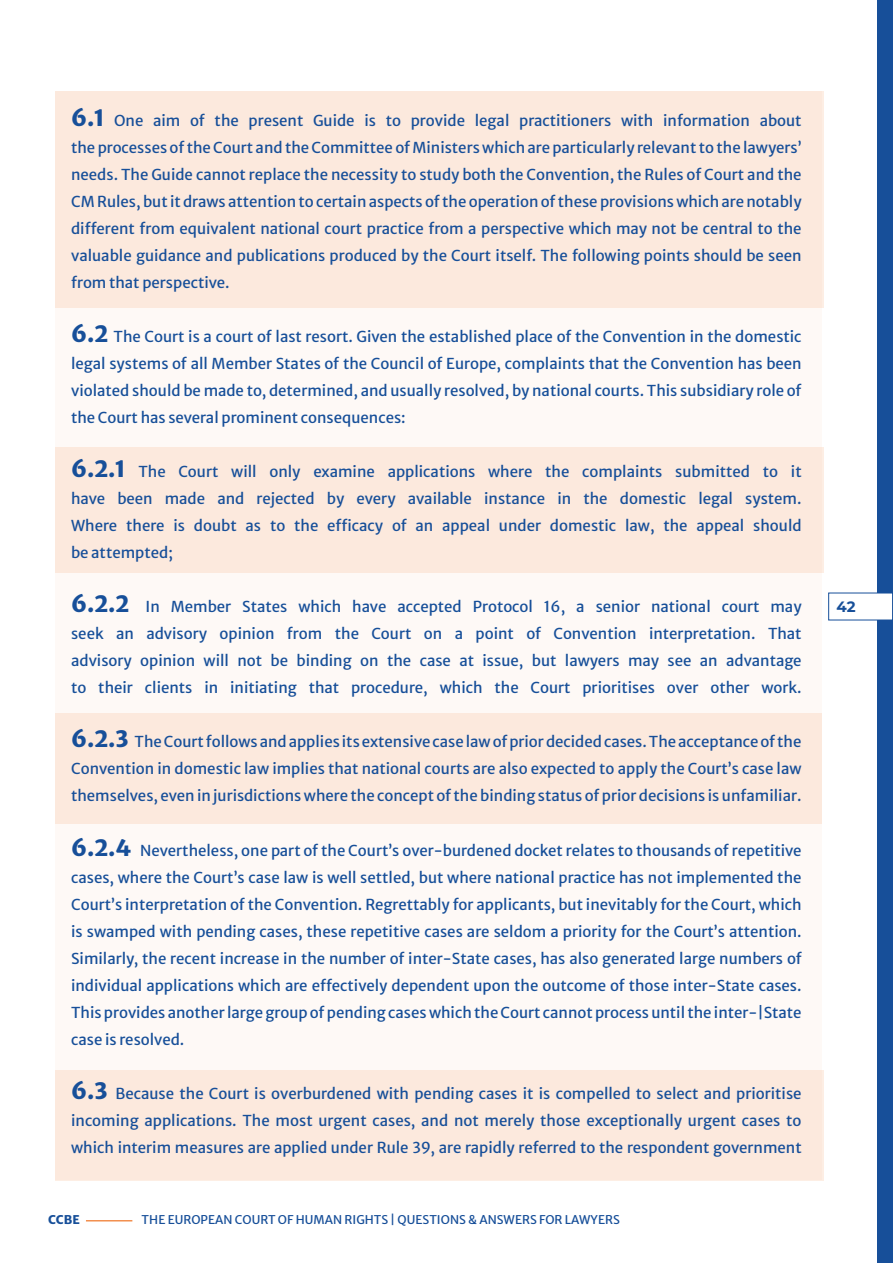
<style>
.page{position:relative;width:893px;height:1263px;background:#fff}
.page>*{position:absolute;margin:0;border:0;box-sizing:border-box;transform-origin:0 0}
.t1{font:15px/27px "Merriweather Sans";color:#174f99;text-align:justify}
.t2{font:700 15px "Montserrat";color:#174f99}
.t3{font:12px "Merriweather Sans";letter-spacing:.005em;color:#174f99}
.s1{font-size:22.5px}
</style>
<div class="page">
<div style="left:55px;top:91px;width:767px;height:1089px;background:#fef9f6"></div>
<div style="left:55px;top:1070px;width:769px;height:110px;background:#fce9dd"></div>
<div style="left:55px;top:713px;width:767px;height:110px;background:#fce9dd"></div>
<div style="left:55px;top:448px;width:769px;height:125px;background:#fce9dd"></div>
<div style="left:55px;top:91px;width:769px;height:216px;background:#fce9dd"></div>
<div style="left:878px;top:0;width:15px;height:1263px;background:#174f99"></div>
<div style="left:828px;top:593px;width:65px;height:27px;background:#fff;border:1px solid #174f99"></div>
<hr style="left:86px;top:1220px;width:46px;height:1px;background:#f28f4f">
<p class="t1" style="left:71px;top:106px;width:732px"><span class="s1">6.1</span> One aim of the present Guide is to provide legal practitioners with information about the processes of the Court and the Committee of Ministers which are particularly relevant to the lawyers’ needs. The Guide cannot replace the necessity to study both the Convention, the Rules of Court and the CM Rules, but it draws attention to certain aspects of the operation of these provisions which are notably different from equivalent national court practice from a perspective which may not be central to the valuable guidance and publications produced by the Court itself. The following points should be seen from that perspective.</p>
<p class="t1" style="left:71px;top:322px;width:732px"><span class="s1">6.2</span> The Court is a court of last resort. Given the established place of the Convention in the domestic legal systems of all Member States of the Council of Europe, complaints that the Convention has been violated should be made to, determined, and usually resolved, by national courts. This subsidiary role of the Court has several prominent consequences:</p>
<p class="t1" style="left:71px;top:457px;width:732px"><span class="s1">6.2.1</span> The Court will only examine applications where the complaints submitted to it have been made and rejected by every available instance in the domestic legal system.<br>Where there is doubt as to the efficacy of an appeal under domestic law, the appeal should be attempted;</p>
<p class="t1" style="left:71px;top:592px;width:732px"><span class="s1">6.2.2</span> In Member States which have accepted Protocol 16, a senior national court may seek an advisory opinion from the Court on a point of Convention interpretation. That advisory opinion will not be binding on the case at issue, but lawyers may see an advantage to their clients in initiating that procedure, which the Court prioritises over other work.</p>
<p class="t1" style="left:71px;top:727px;width:732px"><span class="s1">6.2.3</span> The Court follows and applies its extensive case law of prior decided cases. The acceptance of the Convention in domestic law implies that national courts are also expected to apply the Court’s case law themselves, even in jurisdictions where the concept of the binding status of prior decisions is unfamiliar.</p>
<p class="t1" style="left:71px;top:835px;width:732px"><span class="s1">6.2.4</span> Nevertheless, one part of the Court’s over-burdened docket relates to thousands of repetitive cases, where the Court’s case law is well settled, but where national practice has not implemented the Court’s interpretation of the Convention. Regrettably for applicants, but inevitably for the Court, which is swamped with pending cases, these repetitive cases are seldom a priority for the Court’s attention.<br>Similarly, the recent increase in the number of inter-State cases, has also generated large numbers of individual applications which are effectively dependent upon the outcome of those inter-State cases.<br>This provides another large group of pending cases which the Court cannot process until the inter-|State case is resolved.</p>
<p class="t1" style="left:71px;top:1078px;width:732px"><span class="s1">6.3</span> Because the Court is overburdened with pending cases it is compelled to select and prioritise incoming applications. The most urgent cases, and not merely those exceptionally urgent cases to which interim measures are applied under Rule 39, are rapidly referred to the respondent government</p>
<p class="t3" style="left:48px;top:1209px;width:33px">CCBE</p>
<p class="t3" style="left:142px;top:1209px;width:480px">THE EUROPEAN COURT OF HUMAN RIGHTS | QUESTIONS &amp; ANSWERS FOR LAWYERS</p>
<p class="t2" style="left:836px;top:595px;width:21px">42</p>
</div>
